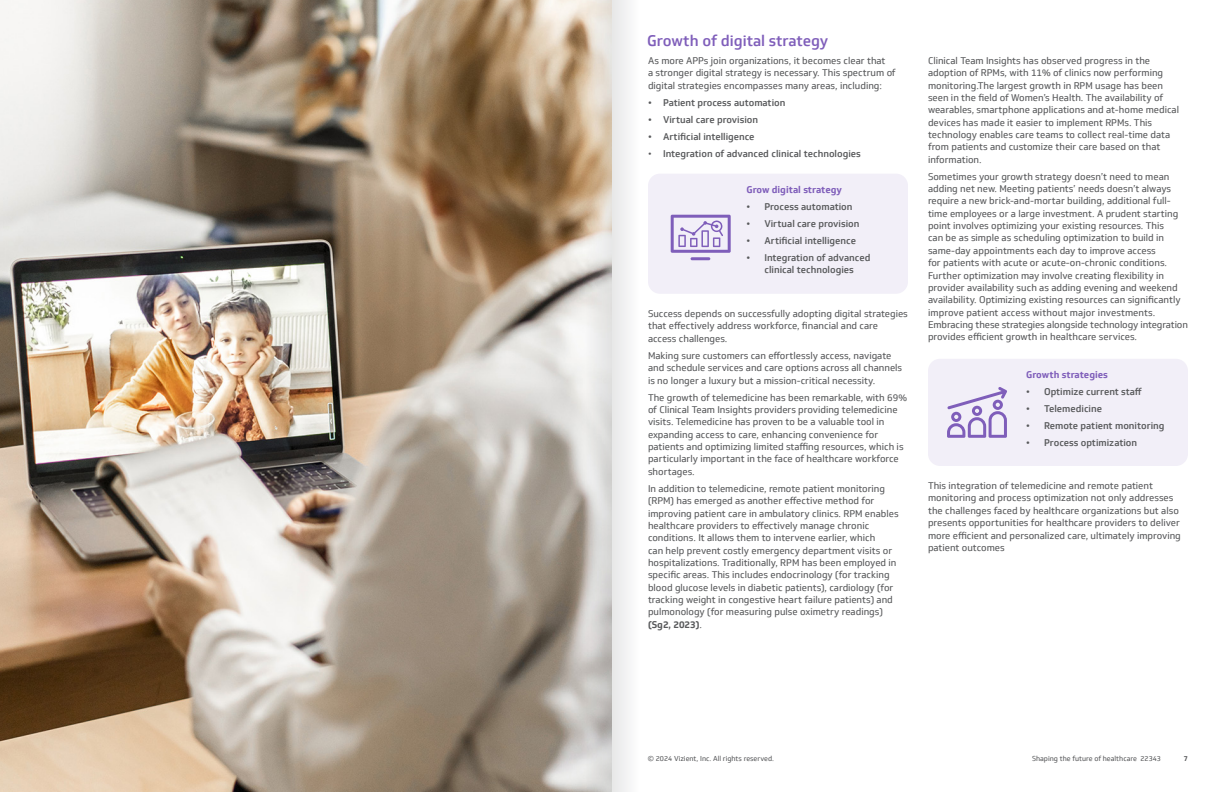
<style>
.page{position:relative;width:1224px;height:792px;background:#fff}
.page>*{position:absolute;margin:0;border:0;box-sizing:border-box;transform-origin:0 0}
.t1{font:500 15px "Soleto";color:#7f5eba}
.t2{font:9.5px/12.3px "Soleto";color:#58595b}
.t3{font:500 9.5px/12.3px "Soleto";color:#58595b;text-align:center}
.t4{font:700 9.5px "Soleto";color:#7f5eba}
.t5{font:7px "Soleto";color:#58595b}
.t6{font:700 7px "Soleto";color:#58595b}
.s1{font-weight:400}
.s2{font-weight:700}
</style>
<div class="page">
<img style="left:0;top:0;width:586px;height:792px">
<div style="left:648px;top:174px;width:260px;height:120px;background:#f2eff8;border-radius:12px"></div>
<hr style="left:691px;top:257px;width:19px;height:3px;background:#7f5eba;border-radius:2px">
<svg style="left:671px;top:215px;width:60px;height:38px"></svg>
<div style="left:928px;top:359px;width:260px;height:107px;background:#f2eff8;border-radius:12px"></div>
<svg style="left:947px;top:387px;width:60px;height:51px"></svg>
<svg style="left:586px;top:0;width:42px;height:792px"></svg>
<h1 class="t1" style="left:647px;top:32px;width:183px">Growth of digital strategy</h1>
<p class="t2" style="left:648px;top:54px;width:249px">As more APPs join organizations, it becomes clear that<br>a stronger digital strategy is necessary. This spectrum of digital strategies encompasses many areas, including:</p>
<p class="t3" style="left:648px;top:96px;width:139px">• Patient process automation</p>
<p class="t3" style="left:648px;top:113px;width:112px">• Virtual care provision</p>
<p class="t3" style="left:648px;top:130px;width:108px">• Artificial intelligence</p>
<p class="t3" style="left:648px;top:147px;width:214px"><span class="s1">•</span> Integration of advanced clinical technologies</p>
<p class="t4" style="left:746px;top:183px;width:97px">Grow digital strategy</p>
<p class="t3" style="left:746px;top:200px;width:108px">• Process automation</p>
<p class="t3" style="left:746px;top:217px;width:115px">• Virtual care provision</p>
<p class="t3" style="left:746px;top:235px;width:111px">• Artificial intelligence</p>
<p class="t3" style="left:746px;top:252px;width:126px">• Integration of advanced clinical technologies</p>
<p class="t2" style="left:648px;top:308px;width:261px">Success depends on successfully adopting digital strategies that effectively address workforce, financial and care access challenges.</p>
<p class="t2" style="left:648px;top:349px;width:256px">Making sure customers can effortlessly access, navigate and schedule services and care options across all channels is no longer a luxury but a mission-critical necessity.</p>
<p class="t2" style="left:648px;top:391px;width:261px">The growth of telemedicine has been remarkable, with 69% of Clinical Team Insights providers providing telemedicine visits. Telemedicine has proven to be a valuable tool in expanding access to care, enhancing convenience for patients and optimizing limited staffing resources, which is particularly important in the face of healthcare workforce shortages.</p>
<p class="t2" style="left:648px;top:482px;width:252px">In addition to telemedicine, remote patient monitoring (RPM) has emerged as another effective method for improving patient care in ambulatory clinics. RPM enables healthcare providers to effectively manage chronic conditions. It allows them to intervene earlier, which<br>can help prevent costly emergency department visits or hospitalizations. Traditionally, RPM has been employed in specific areas. This includes endocrinology (for tracking blood glucose levels in diabetic patients), cardiology (for tracking weight in congestive heart failure patients) and pulmonology (for measuring pulse oximetry readings) <span class="s2">(Sg2, 2023)</span>.</p>
<p class="t2" style="left:928px;top:54px;width:253px">Clinical Team Insights has observed progress in the adoption of RPMs, with 11% of clinics now performing monitoring.The largest growth in RPM usage has been seen in the field of Women’s Health. The availability of wearables, smartphone applications and at-home medical devices has made it easier to implement RPMs. This technology enables care teams to collect real-time data from patients and customize their care based on that information.</p>
<p class="t2" style="left:928px;top:170px;width:262px">Sometimes your growth strategy doesn’t need to mean adding net new. Meeting patients’ needs doesn’t always require a new brick-and-mortar building, additional full&shy;time employees or a large investment. A prudent starting point involves optimizing your existing resources. This<br>can be as simple as scheduling optimization to build in same-day appointments each day to improve access<br>for patients with acute or acute-on-chronic conditions.<br>Further optimization may involve creating flexibility in provider availability such as adding evening and weekend availability. Optimizing existing resources can significantly improve patient access without major investments.<br>Embracing these strategies alongside technology integration provides efficient growth in healthcare services.</p>
<p class="t4" style="left:1026px;top:369px;width:83px">Growth strategies</p>
<p class="t3" style="left:1026px;top:386px;width:118px">• Optimize current staff</p>
<p class="t3" style="left:1026px;top:403px;width:77px">• Telemedicine</p>
<p class="t3" style="left:1026px;top:420px;width:140px">• Remote patient monitoring</p>
<p class="t3" style="left:1026px;top:437px;width:113px">• Process optimization</p>
<p class="t2" style="left:928px;top:480px;width:254px">This integration of telemedicine and remote patient monitoring and process optimization not only addresses the challenges faced by healthcare organizations but also presents opportunities for healthcare providers to deliver more efficient and personalized care, ultimately improving patient outcomes</p>
<p class="t5" style="left:648px;top:754px;width:128px">© 2024 Vizient, Inc. All rights reserved.</p>
<p class="t5" style="left:1032px;top:754px;width:130px">Shaping the future of healthcare 22343</p>
<p class="t6" style="left:1184px;top:754px;width:6px">7</p>
</div>
